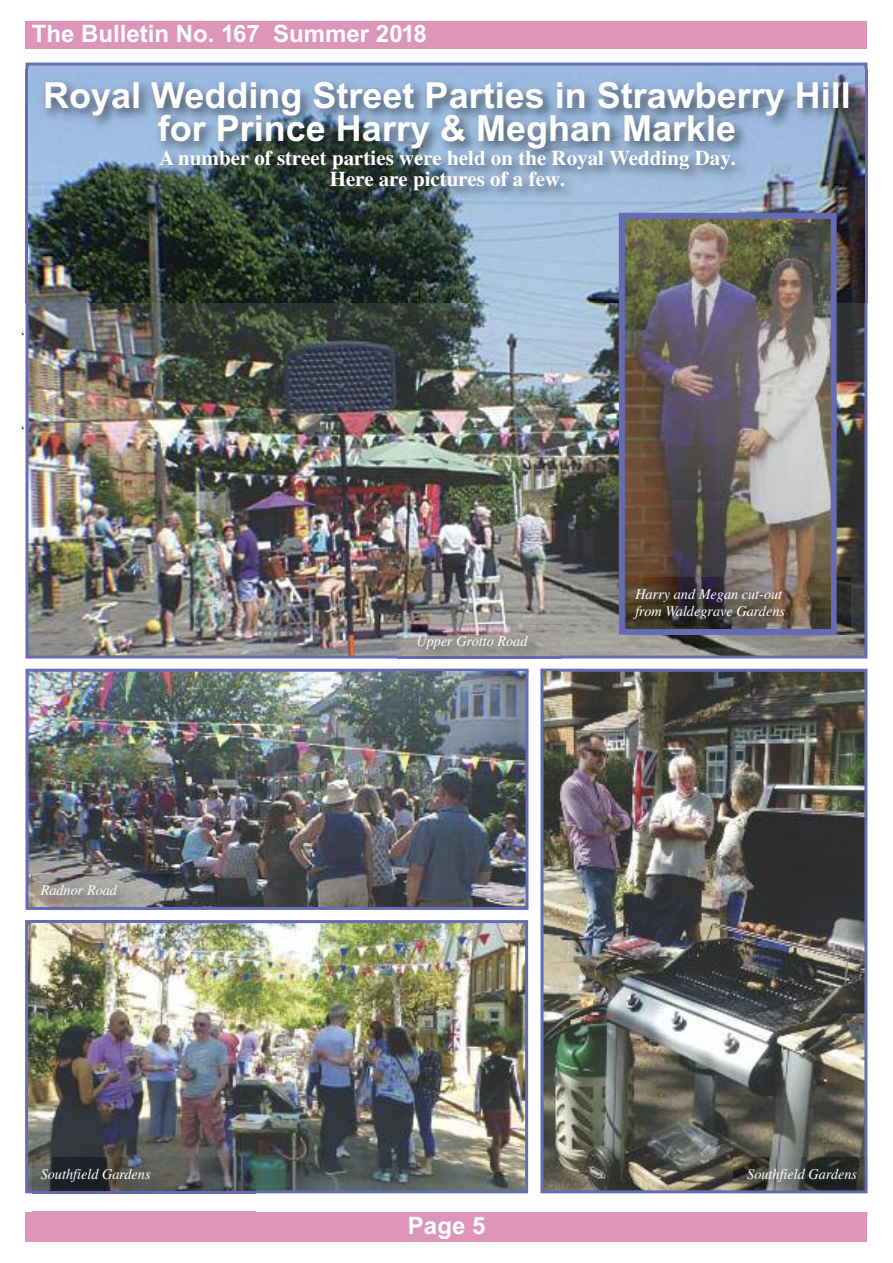
<style>
.page{position:relative;width:893px;height:1263px;background:#fff}
.page>*{position:absolute;margin:0;border:0;box-sizing:border-box;transform-origin:0 0}
.t1{font:700 36px/33px "Arial";color:#fff;text-align:center}
.t2{font:700 24px "Arial";color:#fff}
.t3{font:700 21px/21px "Times";color:#fff;text-align:center}
.t4{font:15.75px "Times";color:#39383a;scale:.95 1}
.t5{font:italic 15px/17.2px "Times";color:#fff;scale:.95 1}
</style>
<div class="page">
<div style="left:26px;top:1212px;width:841px;height:30px;background:#dd96ba"></div>
<div style="left:26px;top:21px;width:841px;height:28px;background:#dd96ba"></div>
<img style="left:30px;top:67px;width:833px;height:587px">
<img style="left:29px;top:924px;width:495px;height:265px">
<div style="left:25px;top:920px;width:503px;height:273px;border:3px solid #646cb4"></div>
<img style="left:25px;top:70px;width:843px;height:232px">
<img style="left:544px;top:673px;width:319px;height:516px">
<div style="left:540px;top:669px;width:327px;height:524px;border:3px solid #646cb4"></div>
<img style="left:30px;top:673px;width:494px;height:233px">
<div style="left:26px;top:669px;width:502px;height:241px;border:3px solid #646cb4"></div>
<img style="left:626px;top:220px;width:204px;height:408px">
<div style="left:619px;top:213px;width:218px;height:422px;border:6px solid #646cb4"></div>
<img style="left:397px;top:624px;width:164px;height:51px">
<img style="left:540px;top:669px;width:21px;height:6px">
<img style="left:543px;top:672px;width:18px;height:3px">
<img style="left:397px;top:669px;width:131px;height:6px">
<img style="left:397px;top:672px;width:128px;height:3px">
<img style="left:32px;top:874px;width:142px;height:58px">
<img style="left:32px;top:1157px;width:224px;height:55px">
<img style="left:733px;top:1156px;width:135px;height:60px">
<img style="left:733px;top:1212px;width:134px;height:4px">
<img style="left:733px;top:1156px;width:134px;height:37px">
<img style="left:733px;top:1156px;width:131px;height:34px">
<img style="left:627px;top:577px;width:223px;height:70px">
<h2 class="t2" style="left:32px;top:20px;width:397px">The Bulletin No. 167 Summer 2018</h2>
<h1 class="t1" style="left:43px;top:79px;width:809px">Royal Wedding Street Parties in Strawberry Hill for Prince Harry &amp; Meghan Markle</h1>
<h3 class="t3" style="left:159px;top:148px;width:578px">A number of street parties were held on the Royal Wedding Day.<br>Here are pictures of a few.</h3>
<p class="t4" style="left:21px;top:327px;width:7px">‘</p>
<p class="t4" style="left:21px;top:421px;width:7px">‘</p>
<p class="t5" style="left:416px;top:632px;width:118px">Upper Grotto Road</p>
<p class="t5" style="left:635px;top:585px;width:159px">Harry and Megan cut-out from Waldegrave Gardens</p>
<p class="t5" style="left:41px;top:881px;width:82px">Radnor Road</p>
<p class="t5" style="left:41px;top:1165px;width:117px">Southfield Gardens</p>
<p class="t5" style="left:747px;top:1165px;width:117px">Southfield Gardens</p>
<h2 class="t2" style="left:408px;top:1211px;width:79px">Page 5</h2>
</div>
